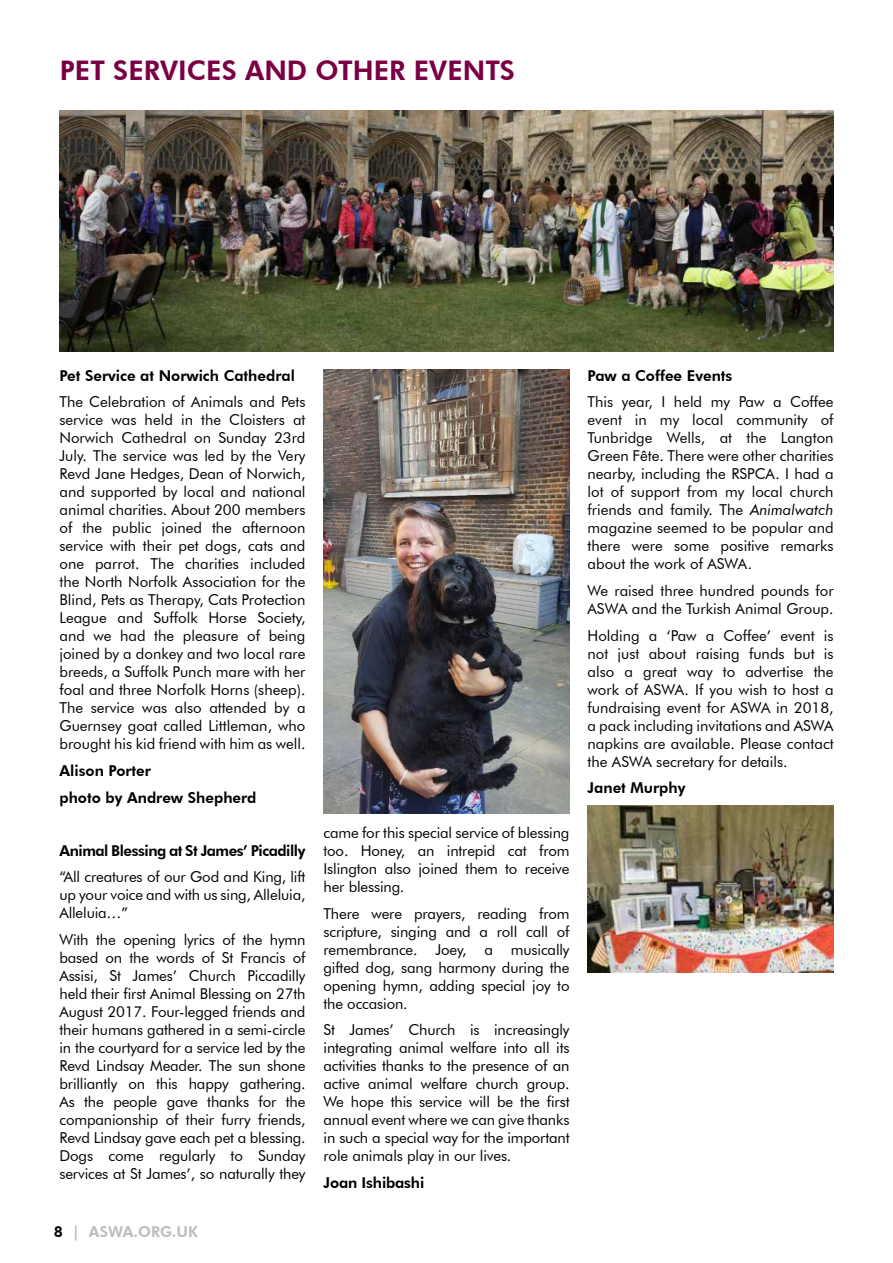
<style>
.page{position:relative;width:893px;height:1263px;background:#fff}
.page>*{position:absolute;margin:0;border:0;box-sizing:border-box;transform-origin:0 0}
.t1{font:800 27px "Futura BT";color:#7a0043}
.t2{font:15px/18px "Futura BT";letter-spacing:-.01em;color:#000;text-align:justify}
.t3{font:800 15px/26.5px "Futura BT";color:#000}
.t4{font:800 15px "Futura BT";letter-spacing:-.03em;color:#000}
.t5{font:800 15px "Futura BT";color:#babcbe}
.s1{color:#000}
.s2{font-style:italic}
</style>
<div class="page">
<img style="left:60px;top:111px;width:774px;height:241px">
<img style="left:588px;top:805px;width:246px;height:168px">
<img style="left:324px;top:369px;width:246px;height:445px">
<h1 class="t1" style="left:60px;top:54px;width:457px">PET SERVICES AND OTHER EVENTS</h1>
<p class="t3" style="left:59px;top:362px;width:237px">Pet Service at Norwich Cathedral</p>
<p class="t2" style="left:59px;top:393px;width:248px">The Celebration of Animals and Pets service was held in the Cloisters at Norwich Cathedral on Sunday 23rd July. The service was led by the Very Revd Jane Hedges, Dean of Norwich, and supported by local and national animal charities. About 200 members of the public joined the afternoon service with their pet dogs, cats and one parrot. The charities included the North Norfolk Association for the Blind, Pets as Therapy, Cats Protection League and Suffolk Horse Society, and we had the pleasure of being joined by a donkey and two local rare breeds, a Suffolk Punch mare with her foal and three Norfolk Horns (sheep).<br>The service was also attended by a Guernsey goat called Littleman, who brought his kid friend with him as well.</p>
<p class="t3" style="left:59px;top:757px;width:199px">Alison Porter<br>photo by Andrew Shepherd</p>
<p class="t4" style="left:59px;top:841px;width:248px">Animal Blessing at St James’ Picadilly</p>
<p class="t2" style="left:59px;top:867px;width:248px">“All creatures of our God and King, lift up your voice and with us sing, Alleluia, Alleluia…”</p>
<p class="t2" style="left:59px;top:930px;width:248px">With the opening lyrics of the hymn based on the words of St Francis of Assisi, St James’ Church Piccadilly held their first Animal Blessing on 27th August 2017. Four-legged friends and their humans gathered in a semi-circle in the courtyard for a service led by the Revd Lindsay Meader. The sun shone brilliantly on this happy gathering.<br>As the people gave thanks for the companionship of their furry friends, Revd Lindsay gave each pet a blessing.<br>Dogs come regularly to Sunday services at St James’, so naturally they</p>
<p class="t5" style="left:54px;top:1222px;width:145px"><span class="s1">8</span> | ASWA.ORG.UK</p>
<p class="t2" style="left:324px;top:824px;width:248px">came for this special service of blessing too. Honey, an intrepid cat from Islington also joined them to receive her blessing.</p>
<p class="t2" style="left:324px;top:904px;width:248px">There were prayers, reading from scripture, singing and a roll call of remembrance. Joey, a musically gifted dog, sang harmony during the opening hymn, adding special joy to the occasion.</p>
<p class="t2" style="left:324px;top:1021px;width:248px">St James’ Church is increasingly integrating animal welfare into all its activities thanks to the presence of an active animal welfare church group.<br>We hope this service will be the first annual event where we can give thanks in such a special way for the important role animals play in our lives.</p>
<p class="t3" style="left:324px;top:1169px;width:102px">Joan Ishibashi</p>
<p class="t3" style="left:588px;top:362px;width:146px">Paw a Coffee Events</p>
<p class="t2" style="left:588px;top:393px;width:248px">This year, I held my Paw a Coffee event in my local community of Tunbridge Wells, at the Langton Green Fête. There were other charities nearby, including the RSPCA. I had a lot of support from my local church friends and family. The <span class="s2">Animalwatch </span>magazine seemed to be popular and there were some positive remarks about the work of ASWA.</p>
<p class="t2" style="left:588px;top:581px;width:247px">We raised three hundred pounds for<br>ASWA and the Turkish Animal Group.</p>
<p class="t2" style="left:588px;top:626px;width:248px">Holding a ‘Paw a Coffee’ event is not just about raising funds but is also a great way to advertise the work of ASWA. If you wish to host a fundraising event for ASWA in 2018, a pack including invitations and ASWA napkins are available. Please contact the ASWA secretary for details.</p>
<p class="t3" style="left:588px;top:774px;width:99px">Janet Murphy</p>
</div>
